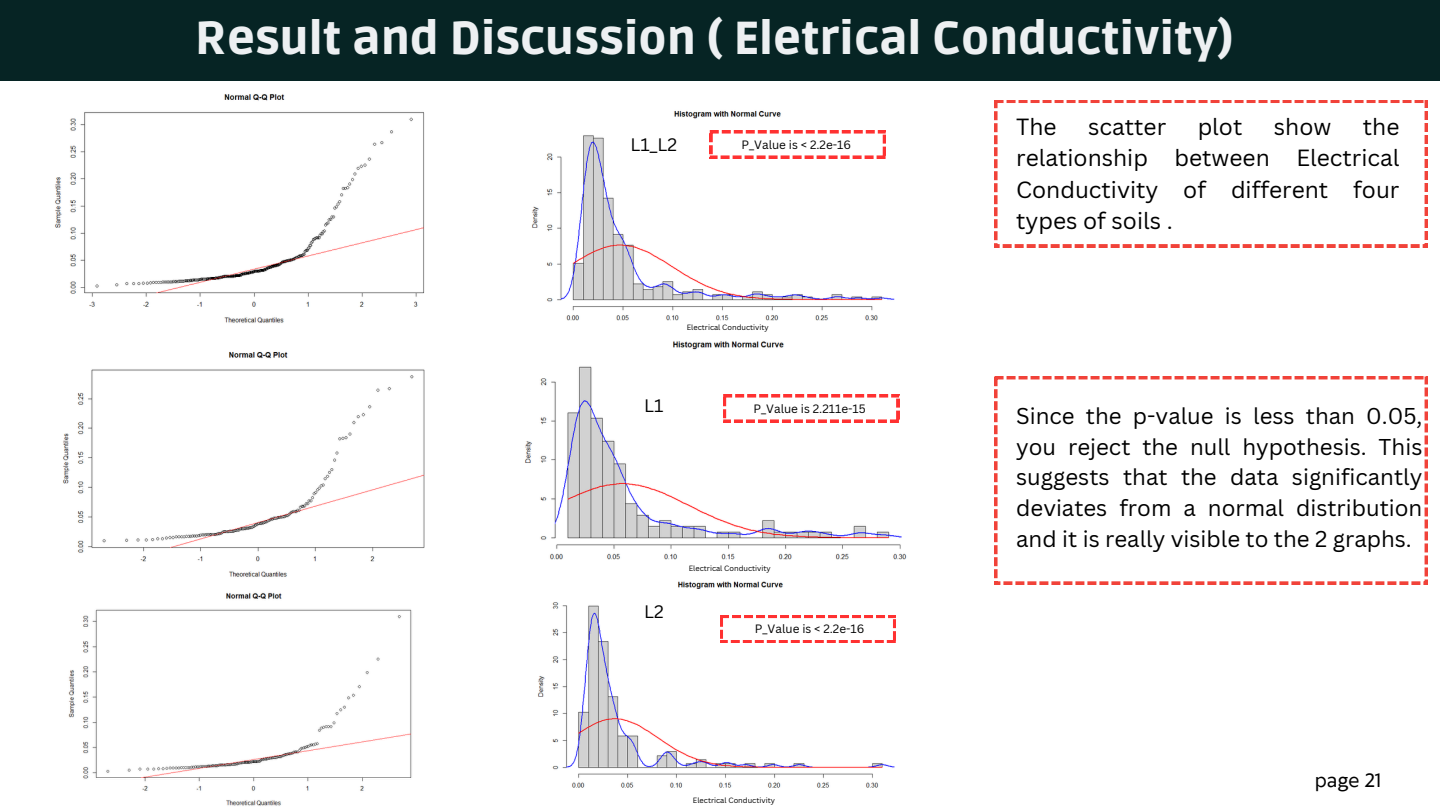
<style>
.page{position:relative;width:1440px;height:810px;background:#fff}
.page>*{position:absolute;margin:0;border:0;box-sizing:border-box;transform-origin:0 0}
.t1{font:900 46px "Ruda";color:#edf0f2}
.t2{font:22.8px/31.5px "Canva Sans";color:#000;text-align:justify}
.t3{font:22.3px/30.8px "Canva Sans";color:#000;text-align:justify}
.t4{font:18px "Klein Text";color:#000}
.t5{font:17.6px "Canva Sans";color:#000}
.t6{font:11.8px "Canva Sans";color:#000}
.t7{font:7.4px "Canva Sans";color:#000}
</style>
<div class="page">
<div style="left:0;top:0;width:1440px;height:81px;background:#062424"></div>
<img style="left:55px;top:94px;width:370px;height:229px">
<img style="left:531px;top:111px;width:364px;height:210px">
<img style="left:62px;top:352px;width:363px;height:225px">
<img style="left:525px;top:341px;width:382px;height:219px">
<img style="left:68px;top:592px;width:344px;height:214px">
<img style="left:537px;top:581px;width:358px;height:207px">
<svg style="left:995px;top:100px;width:432px;height:147px"></svg>
<svg style="left:995px;top:376px;width:432px;height:208px"></svg>
<svg style="left:723px;top:395px;width:176px;height:27px"></svg>
<svg style="left:720px;top:615px;width:176px;height:28px"></svg>
<svg style="left:710px;top:131px;width:176px;height:27px"></svg>
<h5 class="t1" style="left:195px;top:12px;width:1040px">Result and Discussion ( Eletrical Conductivity)</h5>
<h2 class="t5" style="left:631px;top:132px;width:48px">L1_L2</h2>
<p class="t6" style="left:742px;top:136px;width:111px">P_Value is &lt; 2.2e-16</p>
<h3 class="t7" style="left:687px;top:322px;width:83px">Electrical Conductivity</h3>
<h4 class="t5" style="left:644px;top:393px;width:21px">L1</h4>
<h5 class="t6" style="left:754px;top:401px;width:114px">P_Value is 2.211e-15</h5>
<h2 class="t5" style="left:644px;top:599px;width:21px">L2</h2>
<h5 class="t7" style="left:689px;top:563px;width:83px">Electrical Conductivity</h5>
<h3 class="t6" style="left:755px;top:621px;width:111px">P_Value is &lt; 2.2e-16</h3>
<p class="t7" style="left:693px;top:795px;width:83px">Electrical Conductivity</p>
<p class="t2" style="left:1016px;top:110px;width:385px;text-indent:347px">the relationship between Electrical Conductivity of different four types of soils .</p>
<p class="t2" style="left:1016px;top:110px;width:42px">The</p>
<p class="t2" style="left:1088px;top:110px;width:79px">scatter</p>
<p class="t2" style="left:1198px;top:110px;width:46px">plot</p>
<p class="t2" style="left:1274px;top:110px;width:59px">show</p>
<p class="t3" style="left:1016px;top:400px;width:408px">Since the p-value is less than 0.05, you reject the null hypothesis. This suggests that the data significantly deviates from a normal distribution and it is really visible to the 2 graphs.</p>
<p class="t4" style="left:1315px;top:771px;width:68px">page 21</p>
</div>
